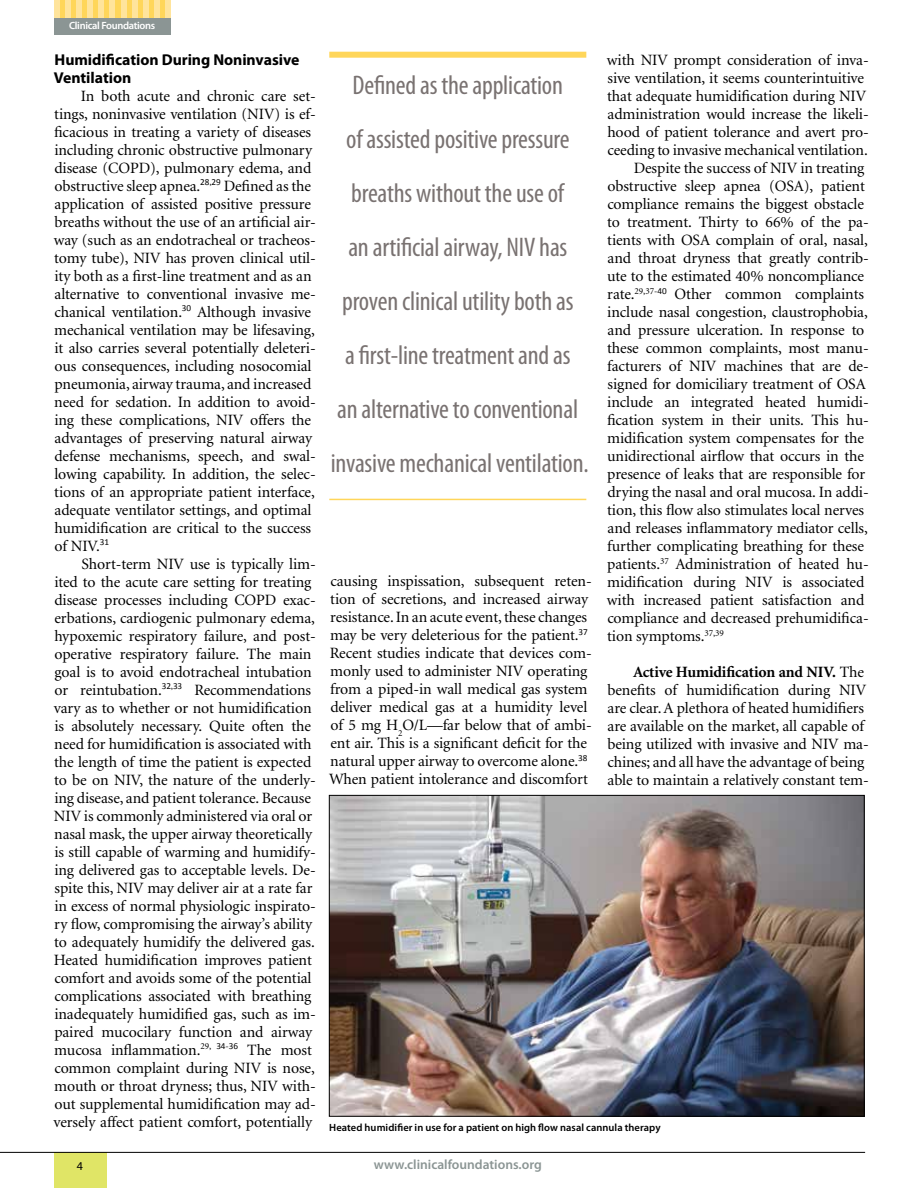
<style>
.page{position:relative;width:918px;height:1188px;background:#fff}
.page>*{position:absolute;margin:0;border:0;box-sizing:border-box;transform-origin:0 0}
.t1{font:condensed 27px/54px "Myriad Pro";letter-spacing:-.005em;color:#797271;text-align:center}
.t2{font:15.75px/18px "Minion";letter-spacing:-.005em;color:#000}
.t3{font:700 15.75px/18px "Myriad Pro";letter-spacing:-.005em;color:#000}
.t4{font:600 13.5px "Myriad Pro";color:#8b9594}
.t5{font:12px "Myriad Pro";color:#000}
.t6{font:600 10.5px "Myriad Pro";letter-spacing:.005em;color:#000}
.t7{font:600 10.5px "Myriad Pro";letter-spacing:-.03em;color:#fff}
.s1{font-weight:700}
</style>
<div class="page">
<div style="left:54px;top:18px;width:117px;height:17px;background:#8b9594"></div>
<div style="left:54px;top:0;width:117px;height:18px;background:#ffd65a"></div>
<div style="left:54px;top:0;width:6px;height:18px;background:#ffe49c"></div>
<div style="left:65px;top:0;width:6px;height:18px;background:#ffe49c"></div>
<div style="left:76px;top:0;width:6px;height:18px;background:#ffe49c"></div>
<div style="left:87px;top:0;width:6px;height:18px;background:#ffe49c"></div>
<div style="left:99px;top:0;width:5px;height:18px;background:#ffe49c"></div>
<div style="left:110px;top:0;width:5px;height:18px;background:#ffe49c"></div>
<div style="left:121px;top:0;width:5px;height:18px;background:#ffe49c"></div>
<div style="left:132px;top:0;width:6px;height:18px;background:#ffe49c"></div>
<div style="left:143px;top:0;width:6px;height:18px;background:#ffe49c"></div>
<div style="left:154px;top:0;width:6px;height:18px;background:#ffe49c"></div>
<div style="left:165px;top:0;width:6px;height:18px;background:#ffe49c"></div>
<div style="left:54px;top:1152px;width:52px;height:36px;background:#e0e566"></div>
<hr style="left:0;top:1152px;width:865px;height:1px;background:#000">
<div style="left:329px;top:52px;width:257px;height:6px;background:#ffd65a"></div>
<hr style="left:329px;top:499px;width:257px;height:1px;background:#ffd65a">
<img style="left:331px;top:797px;width:532px;height:318px">
<p class="t7" style="left:69px;top:19px;width:88px">Clinical Foundations</p>
<p class="t3" style="left:54px;top:50px;width:247px">Humidification During Noninvasive<br>Ventilation</p>
<p class="t2" style="left:54px;top:87px;width:264px;text-indent:27px">In both acute and chronic care set&shy;tings, noninvasive ventilation (NIV) is ef&shy;ficacious in treating a variety of diseases including chronic obstructive pulmonary disease (COPD), pulmonary edema, and obstructive sleep apnea.<sup>28</sup><sup>,</sup><sup>29</sup> Defined as the application of assisted positive pressure breaths without the use of an artificial air&shy;way (such as an endotracheal or tracheos&shy;tomy tube), NIV has proven clinical util&shy;ity both as a first-line treatment and as an alternative to conventional invasive me&shy;chanical ventilation.<sup>30</sup> Although invasive mechanical ventilation may be lifesaving, it also carries several potentially deleteri&shy;ous consequences, including nosocomial pneumonia, airway trauma, and increased need for sedation. In addition to avoid&shy;ing these complications, NIV offers the advantages of preserving natural airway defense mechanisms, speech, and swal&shy;lowing capability. In addition, the selec&shy;tions of an appropriate patient interface, adequate ventilator settings, and optimal humidification are critical to the success of NIV.<sup>31</sup></p>
<p class="t2" style="left:54px;top:555px;width:264px;text-indent:28px">Short-term NIV use is typically lim&shy;ited to the acute care setting for treating disease processes including COPD exac&shy;erbations, cardiogenic pulmonary edema, hypoxemic respiratory failure, and post&shy;operative respiratory failure. The main goal is to avoid endotracheal intubation or reintubation.<sup>32</sup><sup>,</sup><sup>33</sup> Recommendations vary as to whether or not humidification is absolutely necessary. Quite often the need for humidification is associated with the length of time the patient is expected to be on NIV, the nature of the underly&shy;ing disease, and patient tolerance. Because NIV is commonly administered via oral or nasal mask, the upper airway theoretically is still capable of warming and humidify&shy;ing delivered gas to acceptable levels. De&shy;spite this, NIV may deliver air at a rate far in excess of normal physiologic inspirato&shy;ry flow, compromising the airway’s ability to adequately humidify the delivered gas.<br>Heated humidification improves patient comfort and avoids some of the potential complications associated with breathing inadequately humidified gas, such as im&shy;paired mucocilary function and airway mucosa inflammation.<sup>29,</sup> <sup>34</sup><sup>-</sup><sup>36</sup> The most common complaint during NIV is nose, mouth or throat dryness; thus, NIV with&shy;out supplemental humidification may ad&shy;versely affect patient comfort, potentially</p>
<p class="t1" style="left:331px;top:57px;width:259px">Defined as the application<br>of assisted positive pressure breaths without the use of<br>an artificial airway, NIV has proven clinical utility both as<br>a first-line treatment and as<br>an alternative to conventional invasive mechanical ventilation.</p>
<p class="t2" style="left:329px;top:573px;width:264px">causing inspissation, subsequent reten&shy;tion of secretions, and increased airway resistance. In an acute event, these changes may be very deleterious for the patient.<sup>37<br></sup>Recent studies indicate that devices com&shy;monly used to administer NIV operating from a piped-in wall medical gas system deliver medical gas at a humidity level of 5 mg H<sub>2</sub>O/L—far below that of ambi&shy;ent air. This is a significant deficit for the natural upper airway to overcome alone.<sup>38<br></sup>When patient intolerance and discomfort</p>
<p class="t2" style="left:607px;top:51px;width:263px">with NIV prompt consideration of inva-</p>
<p class="t2" style="left:608px;top:69px;width:258px">sive ventilation, it seems counterintuitive</p>
<p class="t2" style="left:607px;top:87px;width:261px">that adequate humidification during NIV</p>
<p class="t2" style="left:608px;top:105px;width:263px">administration would increase the likeli-</p>
<p class="t2" style="left:607px;top:123px;width:263px">hood of patient tolerance and avert pro-</p>
<p class="t2" style="left:607px;top:141px;width:262px">ceeding to invasive mechanical ventilation.</p>
<p class="t2" style="left:634px;top:159px;width:232px">Despite the success of NIV in treating</p>
<p class="t2" style="left:607px;top:177px;width:259px">obstructive sleep apnea (OSA), patient</p>
<p class="t2" style="left:607px;top:195px;width:258px">compliance remains the biggest obstacle</p>
<p class="t2" style="left:607px;top:213px;width:263px">to treatment. Thirty to 66% of the pa-</p>
<p class="t2" style="left:607px;top:231px;width:262px">tients with OSA complain of oral, nasal,</p>
<p class="t2" style="left:608px;top:249px;width:263px">and throat dryness that greatly contrib-</p>
<p class="t2" style="left:607px;top:267px;width:258px">ute to the estimated 40% noncompliance</p>
<p class="t2" style="left:607px;top:285px;width:258px">rate.<sup>29,37-</sup><sup>40</sup> Other common complaints</p>
<p class="t2" style="left:607px;top:303px;width:262px">include nasal congestion, claustrophobia,</p>
<p class="t2" style="left:608px;top:321px;width:258px">and pressure ulceration. In response to</p>
<p class="t2" style="left:607px;top:339px;width:263px">these common complaints, most manu-</p>
<p class="t2" style="left:607px;top:357px;width:263px">facturers of NIV machines that are de-</p>
<p class="t2" style="left:608px;top:375px;width:260px">signed for domiciliary treatment of OSA</p>
<p class="t2" style="left:607px;top:393px;width:263px">include an integrated heated humidi-</p>
<p class="t2" style="left:607px;top:411px;width:263px">fication system in their units. This hu-</p>
<p class="t2" style="left:607px;top:429px;width:258px">midification system compensates for the</p>
<p class="t2" style="left:607px;top:447px;width:258px">unidirectional airflow that occurs in the</p>
<p class="t2" style="left:607px;top:465px;width:260px">presence of leaks that are responsible for</p>
<p class="t2" style="left:607px;top:483px;width:263px">drying the nasal and oral mucosa. In addi-</p>
<p class="t2" style="left:607px;top:501px;width:258px">tion, this flow also stimulates local nerves</p>
<p class="t2" style="left:608px;top:519px;width:262px">and releases inflammatory mediator cells,</p>
<p class="t2" style="left:607px;top:537px;width:258px">further complicating breathing for these</p>
<p class="t2" style="left:607px;top:555px;width:263px">patients.<sup>37</sup> Administration of heated hu-</p>
<p class="t2" style="left:607px;top:573px;width:259px">midification during NIV is associated</p>
<p class="t2" style="left:607px;top:591px;width:259px">with increased patient satisfaction and</p>
<p class="t2" style="left:607px;top:609px;width:263px">compliance and decreased prehumidifica-</p>
<p class="t2" style="left:607px;top:627px;width:118px">tion symptoms.<sup>37,39</sup></p>
<p class="t2" style="left:607px;top:663px;width:263px;text-indent:26px"><span class="s1">Active Humidification and NIV.</span> The benefits of humidification during NIV are clear. A plethora of heated humidifiers are available on the market, all capable of being utilized with invasive and NIV ma&shy;chines; and all have the advantage of being able to maintain a relatively constant tem-</p>
<p class="t6" style="left:329px;top:1121px;width:333px">Heated humidifier in use for a patient on high flow nasal cannula therapy</p>
<p class="t5" style="left:77px;top:1158px;width:8px">4</p>
<p class="t4" style="left:374px;top:1156px;width:169px">www.clinicalfoundations.org</p>
</div>
